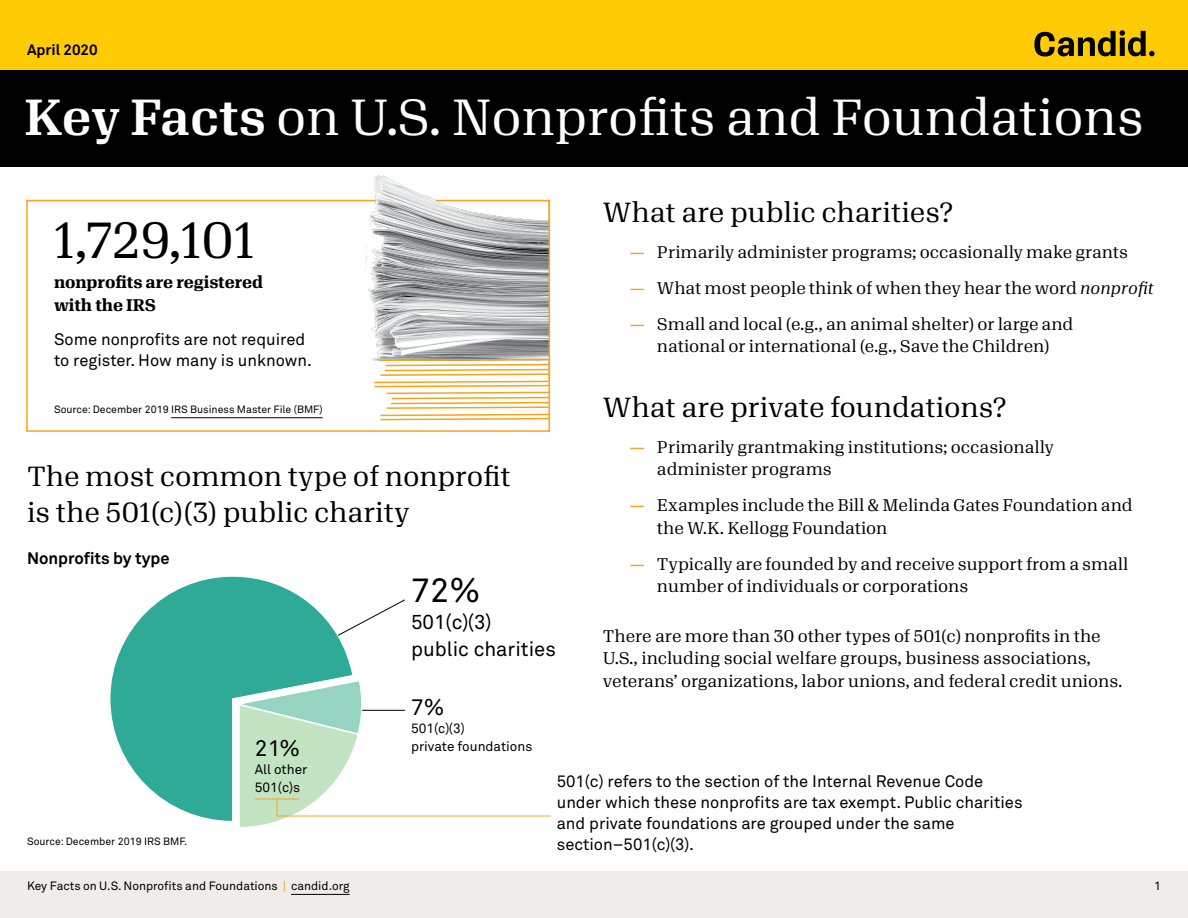
<style>
.page{position:relative;width:1188px;height:918px;background:#fff}
.page>*{position:absolute;margin:0;border:0;box-sizing:border-box;transform-origin:0 0}
.t1{font:49.5px "Algebra";letter-spacing:-.005em;color:#fff}
.t2{font:49.5px "Algebra";color:#000}
.t3{font:33.75px "Akkurat Std";color:#000}
.t4{font:27px/36px "Algebra";color:#000}
.t5{font:22.5px "Akkurat Std";color:#000}
.t6{font:20.25px/27px "Akkurat Std";color:#000}
.t7{font:16.5px/22.5px "Algebra";color:#000}
.t8{font:16.5px/21px "Akkurat Std";color:#000}
.t9{font:700 16.5px/22.5px "Algebra";letter-spacing:-.005em;color:#000}
.t10{font:700 16.5px "Akkurat Std";color:#000}
.t11{font:700 15px "Akkurat Std";color:#000}
.t12{font:13.5px/18px "Akkurat Std";color:#000}
.t13{font:12px "Akkurat Std";color:#000}
.t14{font:10.5px "Akkurat Std";color:#000}
.s1{font-weight:500}
.s2{font-weight:700;color:#faa21b}
.s3{font-style:italic}
.s4{color:#faa21b}
</style>
<div class="page">
<div style="left:0;top:67px;width:1188px;height:100px;background:#000"></div>
<div style="left:0;top:0;width:1188px;height:69px;background:#ffcb05"></div>
<svg style="left:1034px;top:30px;width:121px;height:26px"></svg>
<div style="left:0;top:872px;width:1188px;height:46px;background:#f0ece9"></div>
<hr style="left:171px;top:417px;width:152px;height:1px;background:#000">
<div style="left:26px;top:200px;width:524px;height:232px;border:2px solid #faa21b"></div>
<svg style="left:110px;top:576px;width:194px;height:246px"></svg>
<hr style="left:291px;top:894px;width:59px;height:1px;background:#000">
<img style="left:364px;top:175px;width:186px;height:185px">
<svg style="left:373px;top:358px;width:177px;height:63px"></svg>
<hr style="left:549px;top:200px;width:1px;height:179px;background:#faa21b">
<hr style="left:277px;top:816px;width:274px;height:1px;background:#faa21b">
<svg style="left:235px;top:599px;width:171px;height:228px"></svg>
<hr style="left:255px;top:799px;width:44px;height:1px;background:#faa21b">
<p class="t11" style="left:27px;top:41px;width:72px">April 2020</p>
<h1 class="t1" style="left:24px;top:79px;width:1121px"><span class="s1">Key Facts</span> on U.S. Nonprofits and Foundations</h1>
<h1 class="t2" style="left:54px;top:203px;width:202px">1,729,101</h1>
<p class="t9" style="left:54px;top:270px;width:211px">nonprofits are registered with the IRS</p>
<p class="t8" style="left:54px;top:329px;width:259px">Some nonprofits are not required to register. How many is unknown.</p>
<p class="t14" style="left:54px;top:403px;width:270px">Source: December 2019 IRS Business Master File (BMF)</p>
<h3 class="t4" style="left:27px;top:456px;width:485px">The most common type of nonprofit is the 501(c)(3) public charity</h3>
<p class="t10" style="left:27px;top:548px;width:144px">Nonprofits by type</p>
<h2 class="t3" style="left:411px;top:570px;width:71px">72%</h2>
<p class="t6" style="left:411px;top:608px;width:146px">501(c)(3)<br>public charities</p>
<h3 class="t4" style="left:603px;top:192px;width:352px">What are public charities?</h3>
<p class="t7" style="left:630px;top:239px;width:500px"><span class="s2">—</span> Primarily administer programs; occasionally make grants</p>
<p class="t7" style="left:630px;top:275px;width:525px"><span class="s2">—</span> What most people think of when they hear the word <span class="s3">nonprofit</span></p>
<p class="t7" style="left:630px;top:311px;width:445px;text-align:center"><span class="s2">—</span> Small and local (e.g., an animal shelter) or large and national or international (e.g., Save the Children)</p>
<h3 class="t4" style="left:603px;top:387px;width:405px">What are private foundations?</h3>
<p class="t7" style="left:657px;top:434px;width:399px;text-indent:-27px"><span class="s2">—</span> Primarily grantmaking institutions; occasionally administer programs</p>
<p class="t7" style="left:657px;top:493px;width:477px;text-indent:-27px"><span class="s2">—</span> Examples include the Bill &amp; Melinda Gates Foundation and the W.K. Kellogg Foundation</p>
<p class="t7" style="left:657px;top:551px;width:473px;text-indent:-27px"><span class="s2">—</span> Typically are founded by and receive support from a small number of individuals or corporations</p>
<p class="t7" style="left:603px;top:623px;width:521px">There are more than 30 other types of 501(c) nonprofits in the<br>U.S., including social welfare groups, business associations, veterans’ organizations, labor unions, and federal credit unions.</p>
<p class="t14" style="left:27px;top:835px;width:162px">Source: December 2019 IRS BMF.</p>
<h3 class="t5" style="left:255px;top:735px;width:47px">21%</h3>
<p class="t12" style="left:255px;top:761px;width:54px">All other<br>501(c)s</p>
<p class="t13" style="left:27px;top:879px;width:324px">Key Facts on U.S. Nonprofits and Foundations <span class="s4">|</span> candid.org</p>
<h3 class="t5" style="left:411px;top:694px;width:35px">7%</h3>
<p class="t12" style="left:411px;top:719px;width:123px">501(c)(3)<br>private foundations</p>
<p class="t8" style="left:557px;top:771px;width:467px">501(c) refers to the section of the Internal Revenue Code under which these nonprofits are tax exempt. Public charities and private foundations are grouped under the same section–501(c)(3).</p>
<p class="t13" style="left:1154px;top:879px;width:8px">1</p>
</div>
